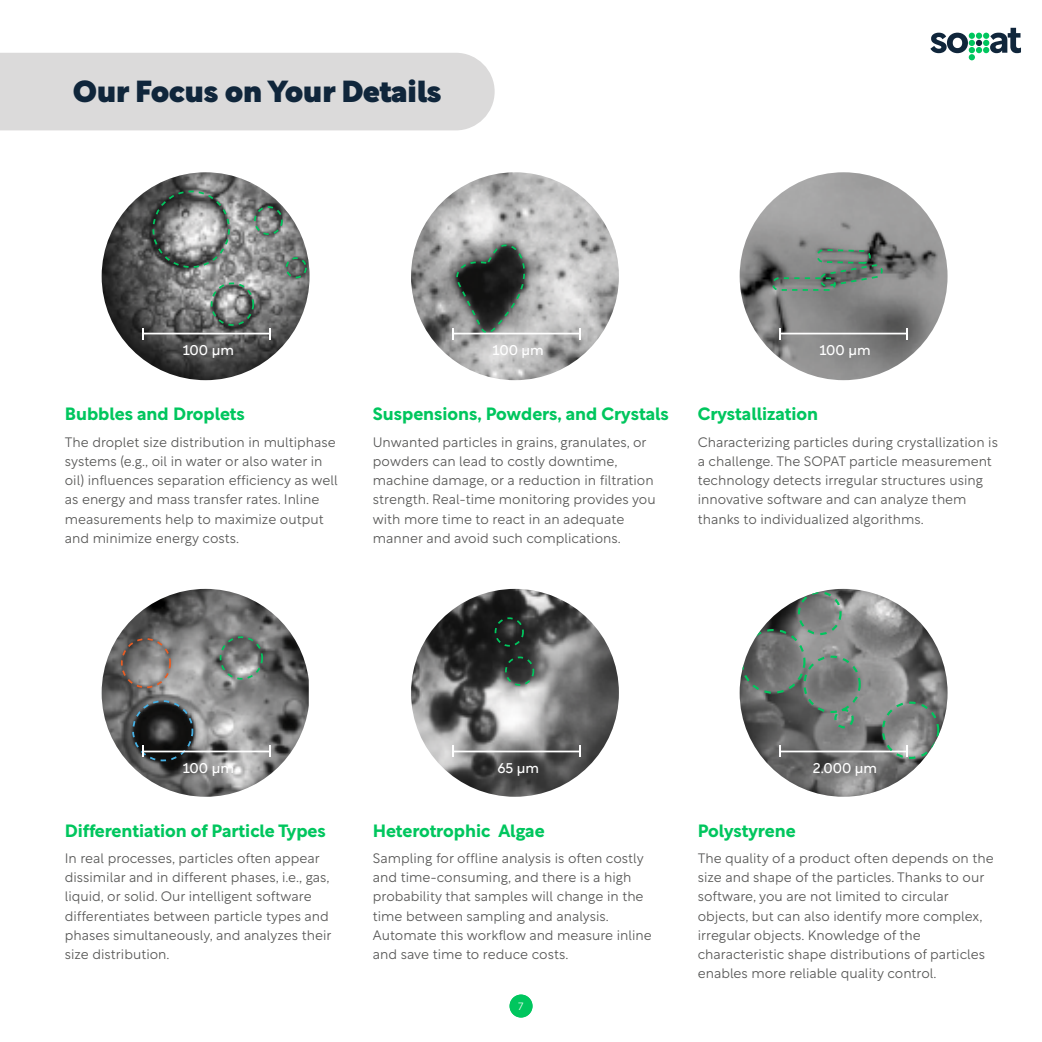
<style>
.page{position:relative;width:1042px;height:1042px;background:#fff}
.page>*{position:absolute;margin:0;border:0;box-sizing:border-box;transform-origin:0 0}
.t1{font:900 29.75px "Rotunda";color:#10263b}
.t2{font:700 17.5px "Rotunda";color:#00c65e}
.t3{font:14px "Rotunda Variable";color:#fff}
.t4{font:300 13.65px/19.2px "Rotunda";color:#575756}
.t5{font:300 10.5px "Rotunda";color:#fff}
</style>
<div class="page">
<div style="left:0;top:53px;width:495px;height:77px;background:#dbdada"></div>
<img style="left:102px;top:589px;width:207px;height:208px">
<img style="left:411px;top:589px;width:208px;height:208px;border-radius:104px">
<img style="left:739px;top:589px;width:208px;height:208px;border-radius:104px">
<img style="left:102px;top:172px;width:207px;height:208px;border-radius:104px">
<img style="left:411px;top:172px;width:208px;height:208px;border-radius:104px">
<img style="left:739px;top:172px;width:208px;height:208px;border-radius:104px">
<hr style="left:143px;top:333px;width:127px;height:1px;background:#fff">
<svg style="left:142px;top:328px;width:2px;height:11px"></svg>
<svg style="left:269px;top:328px;width:2px;height:11px"></svg>
<hr style="left:780px;top:333px;width:127px;height:1px;background:#fff">
<svg style="left:906px;top:328px;width:2px;height:11px"></svg>
<hr style="left:453px;top:750px;width:127px;height:2px;background:#fff">
<svg style="left:452px;top:746px;width:2px;height:11px"></svg>
<svg style="left:579px;top:746px;width:2px;height:11px"></svg>
<div style="left:152px;top:191px;width:78px;height:77px;border:2px dashed #00c65e;border-radius:50%"></div>
<div style="left:254px;top:206px;width:29px;height:29px;border:2px dashed #00c65e;border-radius:50%"></div>
<div style="left:286px;top:257px;width:21px;height:21px;border:2px dashed #00c65e;border-radius:50%"></div>
<div style="left:211px;top:282px;width:43px;height:44px;border:2px dashed #00c65e;border-radius:50%"></div>
<hr style="left:453px;top:333px;width:127px;height:1px;background:#fff">
<svg style="left:452px;top:243px;width:74px;height:96px;background:#575d5a"></svg>
<svg style="left:579px;top:328px;width:2px;height:11px"></svg>
<div style="left:772px;top:277px;width:63px;height:14px;border:2px dashed #00c65e;border-radius:6px"></div>
<svg style="left:816px;top:249px;width:68px;height:39px;background:#697b71"></svg>
<hr style="left:780px;top:750px;width:127px;height:2px;background:#fff">
<svg style="left:906px;top:746px;width:2px;height:10px"></svg>
<div style="left:798px;top:591px;width:43px;height:44px;border:2px dashed #00c65e;border-radius:50%"></div>
<div style="left:741px;top:629px;width:64px;height:65px;border:2px dashed #00c65e;border-radius:50%"></div>
<div style="left:803px;top:655px;width:58px;height:58px;border:2px dashed #00c65e;border-radius:50%"></div>
<div style="left:834px;top:709px;width:20px;height:19px;border:2px dashed #00c65e;border-radius:50%"></div>
<div style="left:882px;top:701px;width:57px;height:58px;border:2px dashed #00c65e;border-radius:50%"></div>
<div style="left:494px;top:617px;width:30px;height:29px;border:2px dashed #00c65e;border-radius:50%"></div>
<div style="left:505px;top:656px;width:29px;height:30px;border:2px dashed #00c65e;border-radius:50%"></div>
<div style="left:220px;top:636px;width:43px;height:43px;border:2px dashed #00c65e;border-radius:50%"></div>
<div style="left:121px;top:638px;width:50px;height:50px;border:2px dashed #e85d24;border-radius:50%"></div>
<div style="left:132px;top:700px;width:61px;height:61px;border:2px dashed #46b0e4;border-radius:50%"></div>
<hr style="left:143px;top:750px;width:127px;height:2px;background:#fff">
<svg style="left:142px;top:746px;width:2px;height:11px"></svg>
<svg style="left:269px;top:746px;width:2px;height:11px"></svg>
<div style="left:509px;top:994px;width:23px;height:23px;background:#00c65e;border-radius:50%"></div>
<svg style="left:930px;top:28px;width:91px;height:32px"></svg>
<h1 class="t1" style="left:73px;top:66px;width:370px">Our Focus on Your Details</h1>
<p class="t3" style="left:183px;top:338px;width:53px">100 µm</p>
<p class="t3" style="left:492px;top:338px;width:53px">100 µm</p>
<p class="t3" style="left:819px;top:338px;width:53px">100 µm</p>
<p class="t2" style="left:65px;top:400px;width:181px">Bubbles and Droplets</p>
<p class="t4" style="left:65px;top:431px;width:274px">The droplet size distribution in multiphase systems (e.g., oil in water or also water in oil) influences separation efficiency as well as energy and mass transfer rates. Inline measurements help to maximize output and minimize energy costs.</p>
<p class="t2" style="left:373px;top:400px;width:297px">Suspensions, Powders, and Crystals</p>
<p class="t4" style="left:373px;top:431px;width:284px">Unwanted particles in grains, granulates, or powders can lead to costly downtime, machine damage, or a reduction in filtration strength. Real-time monitoring provides you with more time to react in an adequate manner and avoid such complications.</p>
<p class="t2" style="left:698px;top:400px;width:122px">Crystallization</p>
<p class="t4" style="left:698px;top:431px;width:302px">Characterizing particles during crystallization is a challenge. The SOPAT particle measurement technology detects irregular structures using innovative software and can analyze them thanks to individualized algorithms.</p>
<p class="t3" style="left:183px;top:756px;width:53px">100 µm</p>
<p class="t3" style="left:497px;top:756px;width:43px">65 µm</p>
<p class="t3" style="left:813px;top:756px;width:66px">2.000 µm</p>
<p class="t2" style="left:65px;top:816px;width:263px">Differentiation of Particle Types</p>
<p class="t4" style="left:65px;top:847px;width:268px">In real processes, particles often appear dissimilar and in different phases, i.e., gas, liquid, or solid. Our intelligent software differentiates between particle types and phases simultaneously, and analyzes their size distribution.</p>
<p class="t2" style="left:373px;top:816px;width:173px">Heterotrophic Algae</p>
<p class="t4" style="left:373px;top:847px;width:280px">Sampling for offline analysis is often costly and time-consuming, and there is a high probability that samples will change in the time between sampling and analysis.<br>Automate this workflow and measure inline and save time to reduce costs.</p>
<p class="t5" style="left:518px;top:998px;width:7px">7</p>
<p class="t2" style="left:698px;top:816px;width:99px">Polystyrene</p>
<p class="t4" style="left:698px;top:847px;width:298px">The quality of a product often depends on the size and shape of the particles. Thanks to our software, you are not limited to circular objects, but can also identify more complex, irregular objects. Knowledge of the characteristic shape distributions of particles enables more reliable quality control.</p>
</div>
